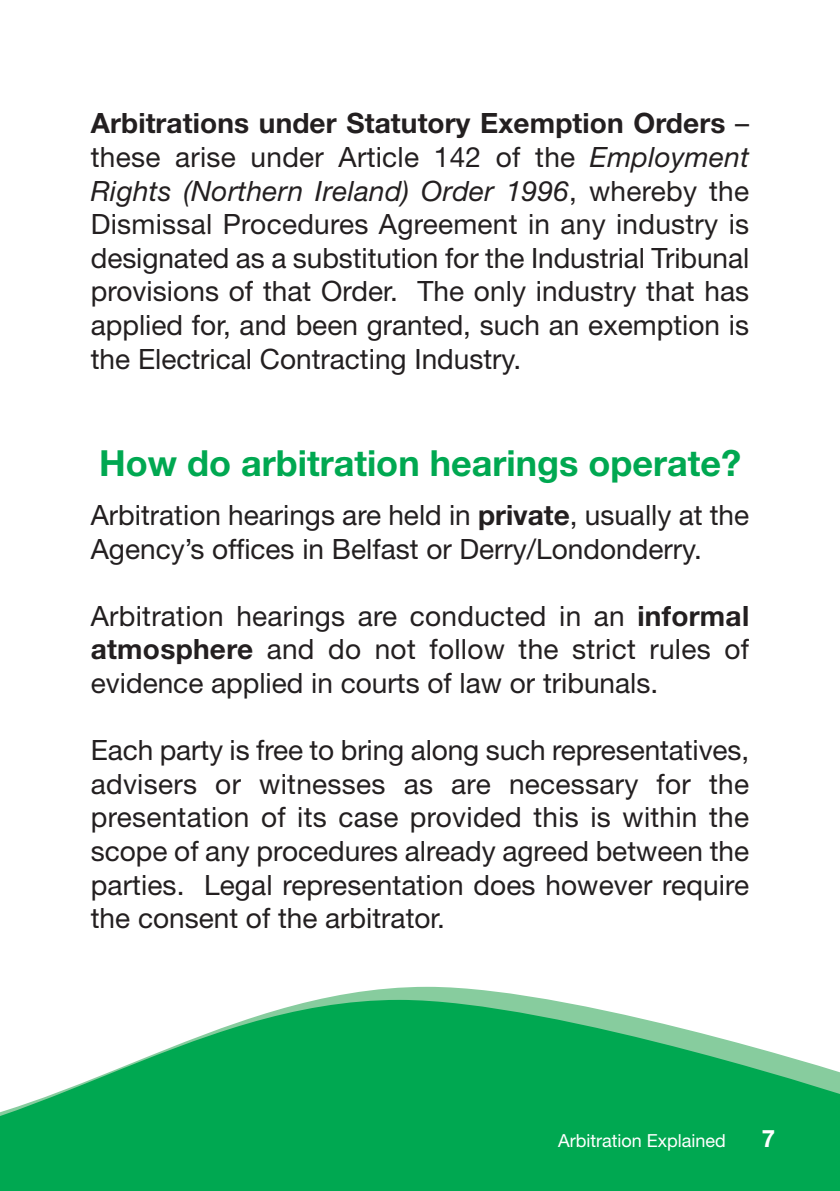
<style>
.page{position:relative;width:840px;height:1191px;background:#fff}
.page>*{position:absolute;margin:0;border:0;box-sizing:border-box;transform-origin:0 0}
.t1{font:700 36px "Helvetica Neue";color:#00a851}
.t2{font:28px/33.6px "Helvetica Neue";color:#231f20;text-align:justify}
.t3{font:700 24px "Helvetica Neue";color:#fff}
.t4{font:18px "Helvetica Neue";color:#fff}
.s1{font-weight:700}
.s2{font-style:italic}
</style>
<div class="page">
<svg style="left:316px;top:986px;width:235px;height:14px;fill:#87cc9e"></svg>
<svg style="left:0;top:1000px;width:839px;height:191px;fill:#00a851"></svg>
<p class="t2" style="left:91px;top:110px;width:659px"><span class="s1">Arbitrations under Statutory Exemption Orders</span> – these arise under Article 142 of the <span class="s2">Employment Rights (Northern Ireland) Order 1996</span>, whereby the Dismissal Procedures Agreement in any industry is designated as a substitution for the Industrial Tribunal provisions of that Order. The only industry that has applied for, and been granted, such an exemption is the Electrical Contracting Industry.</p>
<p class="t1" style="left:99px;top:450px;width:643px">How do arbitration hearings operate?</p>
<p class="t2" style="left:91px;top:501px;width:659px">Arbitration hearings are held in <span class="s1">private</span>, usually at the<br>Agency’s offices in Belfast or Derry/Londonderry.</p>
<p class="t2" style="left:91px;top:602px;width:659px">Arbitration hearings are conducted in an <span class="s1">informal atmosphere</span> and do not follow the strict rules of evidence applied in courts of law or tribunals.</p>
<p class="t2" style="left:91px;top:736px;width:659px">Each party is free to bring along such representatives, advisers or witnesses as are necessary for the presentation of its case provided this is within the scope of any procedures already agreed between the parties. Legal representation does however require the consent of the arbitrator.</p>
<p class="t4" style="left:558px;top:1134px;width:169px">Arbitration Explained</p>
<p class="t3" style="left:761px;top:1130px;width:15px">7</p>
</div>
